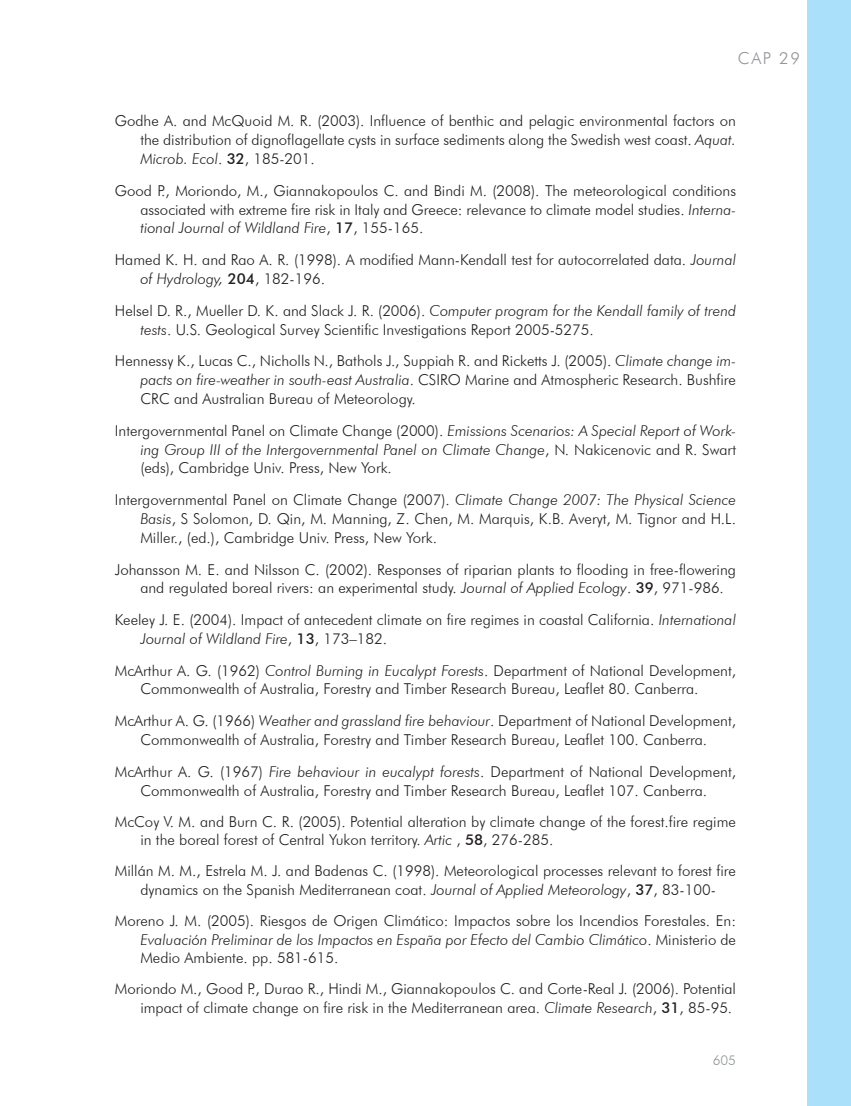
<style>
.page{position:relative;width:851px;height:1106px;background:#fff}
.page>*{position:absolute;margin:0;border:0;box-sizing:border-box;transform-origin:0 0}
.t1{font:300 16.5px "Futura BT";color:#939598}
.t2{font:300 15px/18.9px "Futura BT";color:#231f20;text-align:justify}
.t3{font:300 13.5px "Futura BT";color:#939598}
.s1{font-style:italic}
.s2{font-weight:500}
</style>
<div class="page">
<div style="left:806px;top:0;width:44px;height:1106px;background:#aae0f9"></div>
<p class="t1" style="left:737px;top:48px;width:63px">cap 29</p>
<p class="t2" style="left:140px;top:111px;width:597px;text-indent:-26px">Godhe A. and McQuoid M. R. (2003). Influence of benthic and pelagic environmental factors on the distribution of dignoflagellate cysts in surface sediments along the Swedish west coast. <span class="s1">Aquat.<br>Microb. Ecol</span>. <span class="s2">32</span>, 185-201.</p>
<p class="t2" style="left:140px;top:181px;width:597px;text-indent:-25px">Good P., Moriondo, M., Giannakopoulos C. and Bindi M. (2008). The meteorological conditions associated with extreme fire risk in Italy and Greece: relevance to climate model studies. <span class="s1">Interna&shy;tional Journal of Wildland Fire</span>, <span class="s2">17</span>, 155-165.</p>
<p class="t2" style="left:140px;top:250px;width:597px;text-indent:-26px">Hamed K. H. and Rao A. R. (1998). A modified Mann-Kendall test for autocorrelated data. <span class="s1">Journal of Hydrology,</span> <span class="s2">204</span>, 182-196.</p>
<p class="t2" style="left:140px;top:301px;width:597px;text-indent:-26px">Helsel D. R., Mueller D. K. and Slack J. R. (2006). <span class="s1">Computer program for the Kendall family of trend tests</span>. U.S. Geological Survey Scientific Investigations Report 2005-5275.</p>
<p class="t2" style="left:140px;top:351px;width:597px;text-indent:-26px">Hennessy K., Lucas C., Nicholls N., Bathols J., Suppiah R. and Ricketts J. (2005). <span class="s1">Climate change im&shy;pacts on fire-weather in south-east Australia</span>. CSIRO Marine and Atmospheric Research. Bushfire CRC and Australian Bureau of Meteorology.</p>
<p class="t2" style="left:140px;top:421px;width:597px;text-indent:-25px">Intergovernmental Panel on Climate Change (2000). <span class="s1">Emissions Scenarios: A Special Report of Work&shy;ing Group III of the Intergovernmental Panel on Climate Change</span>, N. Nakicenovic and R. Swart (eds), Cambridge Univ. Press, New York.</p>
<p class="t2" style="left:140px;top:490px;width:597px;text-indent:-25px">Intergovernmental Panel on Climate Change (2007). <span class="s1">Climate Change 2007: The Physical Science Basis</span>, S Solomon, D. Qin, M. Manning, Z. Chen, M. Marquis, K.B. Averyt, M. Tignor and H.L.<br>Miller., (ed.), Cambridge Univ. Press, New York.</p>
<p class="t2" style="left:140px;top:559px;width:597px;text-indent:-26px">Johansson M. E. and Nilsson C. (2002). Responses of riparian plants to flooding in free-flowering and regulated boreal rivers: an experimental study. <span class="s1">Journal of Applied Ecology</span>. <span class="s2">39</span>, 971-986.</p>
<p class="t2" style="left:140px;top:610px;width:597px;text-indent:-26px">Keeley J. E. (2004). Impact of antecedent climate on fire regimes in coastal California. <span class="s1">International<br>Journal of Wildland Fire</span>, <span class="s2">13</span>, 173–182.</p>
<p class="t2" style="left:140px;top:660px;width:597px;text-indent:-25px">McArthur A. G. (1962) <span class="s1">Control Burning in Eucalypt Forests</span>. Department of National Development,<br>Commonwealth of Australia, Forestry and Timber Research Bureau, Leaflet 80. Canberra.</p>
<p class="t2" style="left:115px;top:711px;width:622px;text-align:center">McArthur A. G. (1966) <span class="s1">Weather and grassland fire behaviour</span>. Department of National Development,<br>Commonwealth of Australia, Forestry and Timber Research Bureau, Leaflet 100. Canberra.</p>
<p class="t2" style="left:115px;top:761px;width:622px;text-align:center">McArthur A. G. (1967) <span class="s1">Fire behaviour in eucalypt forests</span>. Department of National Development,<br>Commonwealth of Australia, Forestry and Timber Research Bureau, Leaflet 107. Canberra.</p>
<p class="t2" style="left:140px;top:812px;width:597px;line-height:18.5px;text-indent:-26px">McCoy V. M. and Burn C. R. (2005). Potential alteration by climate change of the forest.fire regime in the boreal forest of Central Yukon territory. <span class="s1">Artic</span> , <span class="s2">58</span>, 276-285.</p>
<p class="t2" style="left:115px;top:861px;width:622px;line-height:18.5px;text-align:center">Millán M. M., Estrela M. J. and Badenas C. (1998). Meteorological processes relevant to forest fire dynamics on the Spanish Mediterranean coat. <span class="s1">Journal of Applied Meteorology</span>, <span class="s2">37</span>, 83-100-</p>
<p class="t2" style="left:140px;top:911px;width:597px;line-height:18.5px;text-indent:-26px">Moreno J. M. (2005). Riesgos de Origen Climático: Impactos sobre los Incendios Forestales. En:<br><span class="s1">Evaluación Preliminar de los Impactos en España por Efecto del Cambio Climático</span>. Ministerio de Medio Ambiente. pp. 581-615.</p>
<p class="t2" style="left:115px;top:979px;width:622px;line-height:18.5px;text-align:right">Moriondo M., Good P., Durao R., Hindi M., Giannakopoulos C. and Corte-Real J. (2006). Potential impact of climate change on fire risk in the Mediterranean area. <span class="s1">Climate Research</span>, <span class="s2">31</span>, 85-95.</p>
<p class="t3" style="left:712px;top:1051px;width:25px">605</p>
</div>
